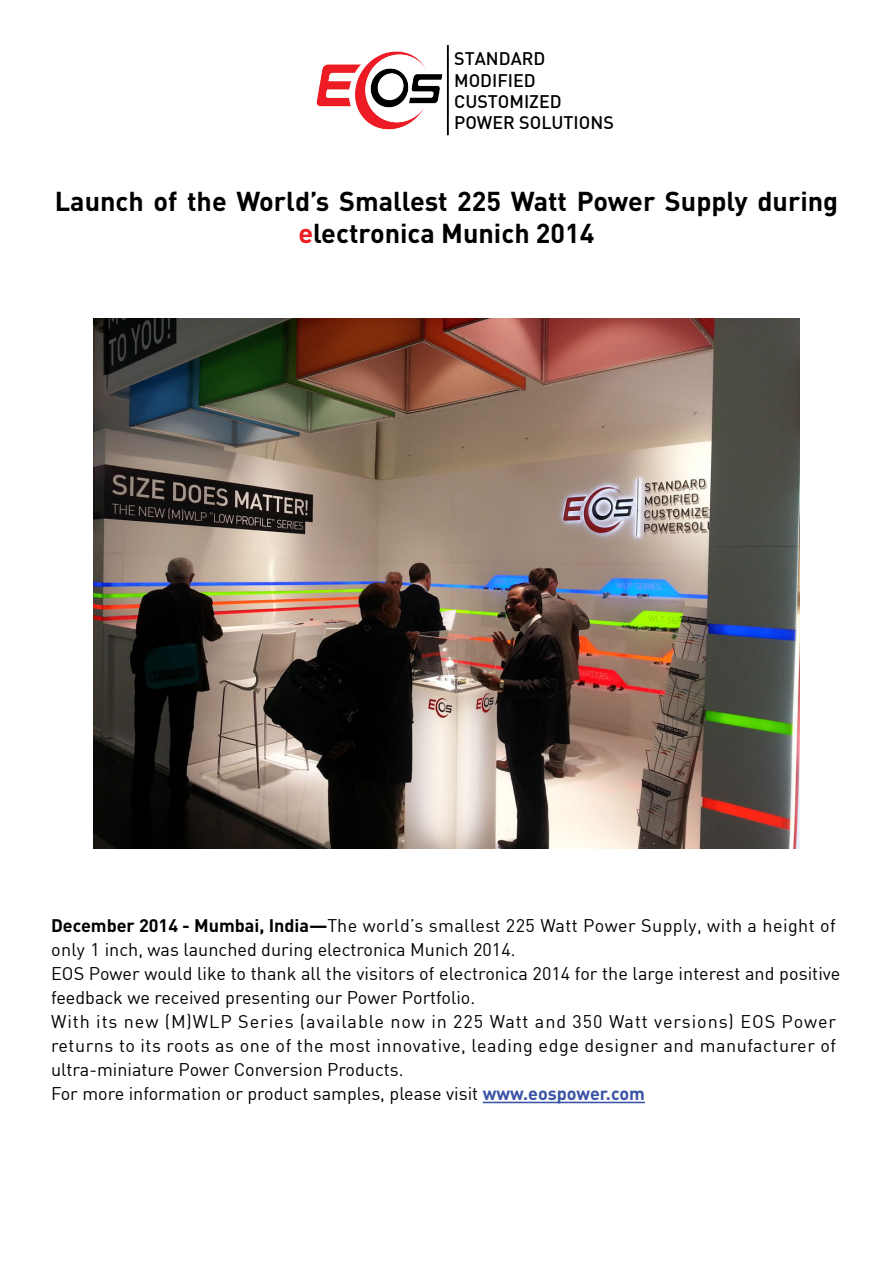
<style>
.page{position:relative;width:893px;height:1263px;background:#fff}
.page>*{position:absolute;margin:0;border:0;box-sizing:border-box;transform-origin:0 0}
.t1{font:700 27px/32.4px "DIN";color:#000;text-align:center}
.t2{font:18px/24px "DIN";letter-spacing:.005em;color:#000}
.t3{font:500 17.85px/21.5px "DIN";color:#000}
.s1{color:#ed1d24}
.s2{font-weight:700}
.s3{font-weight:700;color:#3a53a4}
</style>
<div class="page">
<hr style="left:483px;top:1102px;width:162px;height:1px;background:#3a53a4">
<img style="left:316px;top:51px;width:127px;height:79px">
<hr style="left:447px;top:45px;width:2px;height:90px;background:#000">
<img style="left:94px;top:319px;width:705px;height:529px">
<p class="t3" style="left:454px;top:47px;width:161px">STANDARD<br>MODIFIED<br>CUSTOMIZED<br>POWER SOLUTIONS</p>
<h1 class="t1" style="left:55px;top:183px;width:785px">Launch of the World’s Smallest 225 Watt Power Supply during <span class="s1">e</span>lectronica Munich 2014</h1>
<p class="t2" style="left:51px;top:913px;width:791px"><span class="s2">December 2014 - Mumbai, India—</span>The world’s smallest 225 Watt Power Supply, with a height of only 1 inch, was launched during electronica Munich 2014.<br>EOS Power would like to thank all the visitors of electronica 2014 for the large interest and positive feedback we received presenting our Power Portfolio.<br>With its new (M)WLP Series (available now in 225 Watt and 350 Watt versions) EOS Power returns to its roots as one of the most innovative, leading edge designer and manufacturer of ultra-miniature Power Conversion Products.<br>For more information or product samples, please visit <span class="s3">www.eospower.com</span></p>
</div>
